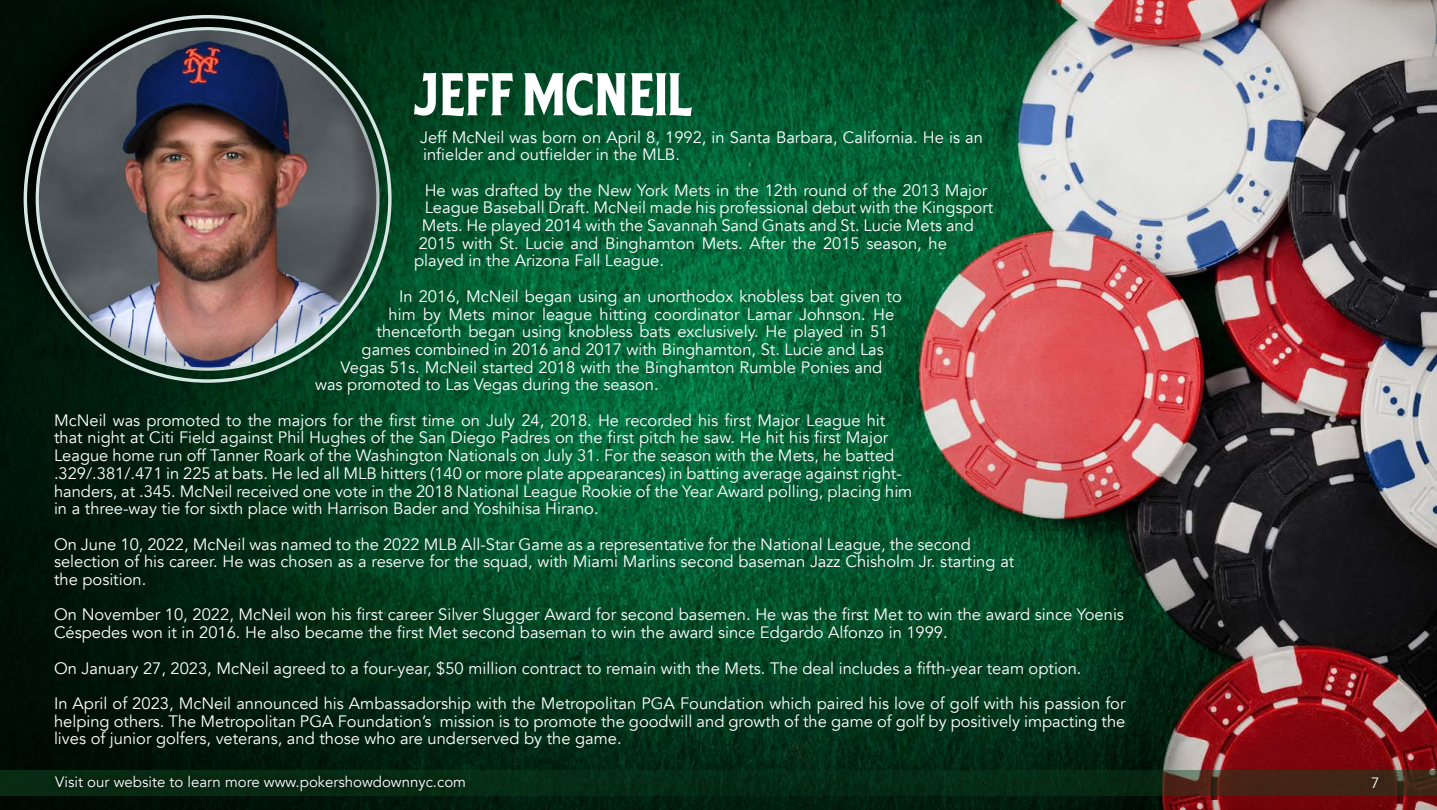
<style>
.page{position:relative;width:1437px;height:810px;background:#fff}
.page>*{position:absolute;margin:0;border:0;box-sizing:border-box;transform-origin:0 0}
.t1{font:60px "Midgrow Demo";letter-spacing:-.015em;color:#fff}
.t2{font:16.5px/17.7px "Avenir";color:#fff}
.t3{font:15px "Avenir";color:#fff}
</style>
<div class="page">
<img style="left:0;top:0;width:1436px;height:810px">
<div style="left:0;top:0;width:393px;height:376px;background:#000;opacity:.75"></div>
<svg style="left:0;top:770px;width:1436px;height:26px;background:#152a16"></svg>
<div style="left:49px;top:769px;width:422px;height:28px;background:#062812"></div>
<div style="left:1366px;top:771px;width:18px;height:23px;background:#3b2415"></div>
<h1 class="t1" style="left:412px;top:59px;width:283px">JEFF MCNEIL</h1>
<p class="t2" style="left:420px;top:128px;width:564px">Jeff McNeil was born on April 8, 1992, in Santa Barbara, California. He is an infielder and outfielder in the MLB.</p>
<p class="t2" style="left:425px;top:181px;width:564px">He was drafted by the New York Mets in the 12th round of the 2013 Major</p>
<p class="t2" style="left:425px;top:199px;width:570px">League Baseball Draft. McNeil made his professional debut with the Kingsport</p>
<p class="t2" style="left:422px;top:217px;width:553px">Mets. He played 2014 with the Savannah Sand Gnats and St. Lucie Mets and</p>
<p class="t2" style="left:418px;top:234px;width:529px">2015 with St. Lucie and Binghamton Mets. After the 2015 season, he</p>
<p class="t2" style="left:414px;top:252px;width:251px">played in the Arizona Fall League.</p>
<p class="t2" style="left:399px;top:288px;width:504px">In 2016, McNeil began using an unorthodox knobless bat given to</p>
<p class="t2" style="left:389px;top:305px;width:507px">him by Mets minor league hitting coordinator Lamar Johnson. He</p>
<p class="t2" style="left:377px;top:323px;width:513px">thenceforth began using knobless bats exclusively. He played in 51</p>
<p class="t2" style="left:362px;top:341px;width:523px">games combined in 2016 and 2017 with Binghamton, St. Lucie and Las</p>
<p class="t2" style="left:341px;top:358px;width:543px">Vegas 51s. McNeil started 2018 with the Binghamton Rumble Ponies and</p>
<p class="t2" style="left:315px;top:376px;width:345px">was promoted to Las Vegas during the season.</p>
<p class="t2" style="left:54px;top:411px;width:860px">McNeil was promoted to the majors for the first time on July 24, 2018. He recorded his first Major League hit that night at Citi Field against Phil Hughes of the San Diego Padres on the first pitch he saw. He hit his first Major League home run off Tanner Roark of the Washington Nationals on July 31. For the season with the Mets, he batted .329/.381/.471 in 225 at bats. He led all MLB hitters (140 or more plate appearances) in batting average against right&shy;handers, at .345. McNeil received one vote in the 2018 National League Rookie of the Year Award polling, placing him in a three-way tie for sixth place with Harrison Bader and Yoshihisa Hirano.</p>
<p class="t2" style="left:54px;top:535px;width:961px">On June 10, 2022, McNeil was named to the 2022 MLB All-Star Game as a representative for the National League, the second selection of his career. He was chosen as a reserve for the squad, with Miami Marlins second baseman Jazz Chisholm Jr. starting at the position.</p>
<p class="t2" style="left:54px;top:606px;width:1071px">On November 10, 2022, McNeil won his first career Silver Slugger Award for second basemen. He was the first Met to win the award since Yoenis<br>Céspedes won it in 2016. He also became the first Met second baseman to win the award since Edgardo Alfonzo in 1999.</p>
<p class="t2" style="left:54px;top:650px;width:1073px;line-height:35.4px">On January 27, 2023, McNeil agreed to a four-year, $50 million contract to remain with the Mets. The deal includes a fifth-year team option.<br>In April of 2023, McNeil announced his Ambassadorship with the Metropolitan PGA Foundation which paired his love of golf with his passion for</p>
<p class="t2" style="left:54px;top:712px;width:1073px">helping others. The Metropolitan PGA Foundation’s mission is to promote the goodwill and growth of the game of golf by positively impacting the lives of junior golfers, veterans, and those who are underserved by the game.</p>
<p class="t3" style="left:55px;top:773px;width:412px">Visit our website to learn more www.pokershowdownnyc.com</p>
<p class="t3" style="left:1371px;top:774px;width:10px">7</p>
</div>
